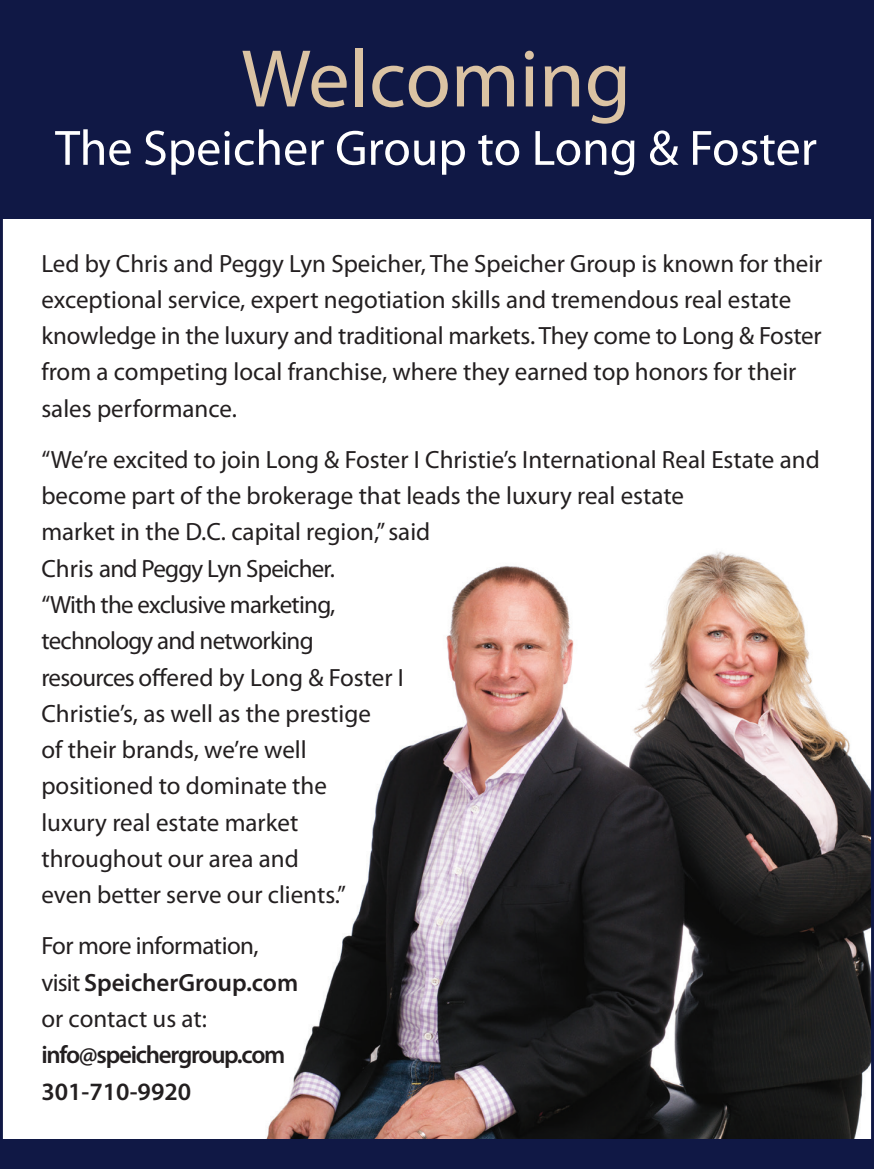
<style>
.page{position:relative;width:874px;height:1169px;background:#fff}
.page>*{position:absolute;margin:0;border:0;box-sizing:border-box;transform-origin:0 0}
.t1{font:82.5px "Myriad Pro";color:#dbc3a3}
.t2{font:50px "Myriad Pro";color:#fff}
.t3{font:25px/36.2px "Myriad Pro";color:#231f20}
.t4{font:25px/36.2px "Myriad Pro";letter-spacing:-.02em;color:#231f20}
.t5{font:600 25px/36.2px "Myriad Pro";letter-spacing:-.05em;color:#231f20}
.s1{font-weight:600}
</style>
<div class="page">
<img style="left:266px;top:551px;width:604px;height:588px">
<div style="left:0;top:0;width:874px;height:219px;background:#101845"></div>
<div style="left:0;top:1139px;width:874px;height:29px;background:#101845"></div>
<h1 class="t1" style="left:241px;top:28px;width:391px">Welcoming</h1>
<h2 class="t2" style="left:55px;top:117px;width:763px">The Speicher Group to Long &amp; Foster</h2>
<p class="t3" style="left:41px;top:244px;width:782px">Led by Chris and Peggy Lyn Speicher, The Speicher Group is known for their exceptional service, expert negotiation skills and tremendous real estate knowledge in the luxury and traditional markets. They come to Long &amp; Foster from a competing local franchise, where they earned top honors for their sales performance.</p>
<p class="t3" style="left:41px;top:441px;width:780px">“We’re excited to join Long &amp; Foster I Christie’s International Real Estate and become part of the brokerage that leads the luxury real estate<br>market in the D.C. capital region,” said<br>Chris and Peggy Lyn Speicher.<br>“With the exclusive marketing,<br>technology and networking<br>resources offered by Long &amp; Foster I<br>Christie’s, as well as the prestige<br>of their brands, we’re well<br>positioned to dominate the<br>luxury real estate market<br>throughout our area and<br>even better serve our clients.”</p>
<p class="t4" style="left:41px;top:927px;width:258px">For more information, visit <span class="s1">SpeicherGroup.com </span>or contact us at:</p>
<p class="t5" style="left:41px;top:1035px;width:245px">info@speichergroup.com<br>301-710-9920</p>
</div>
